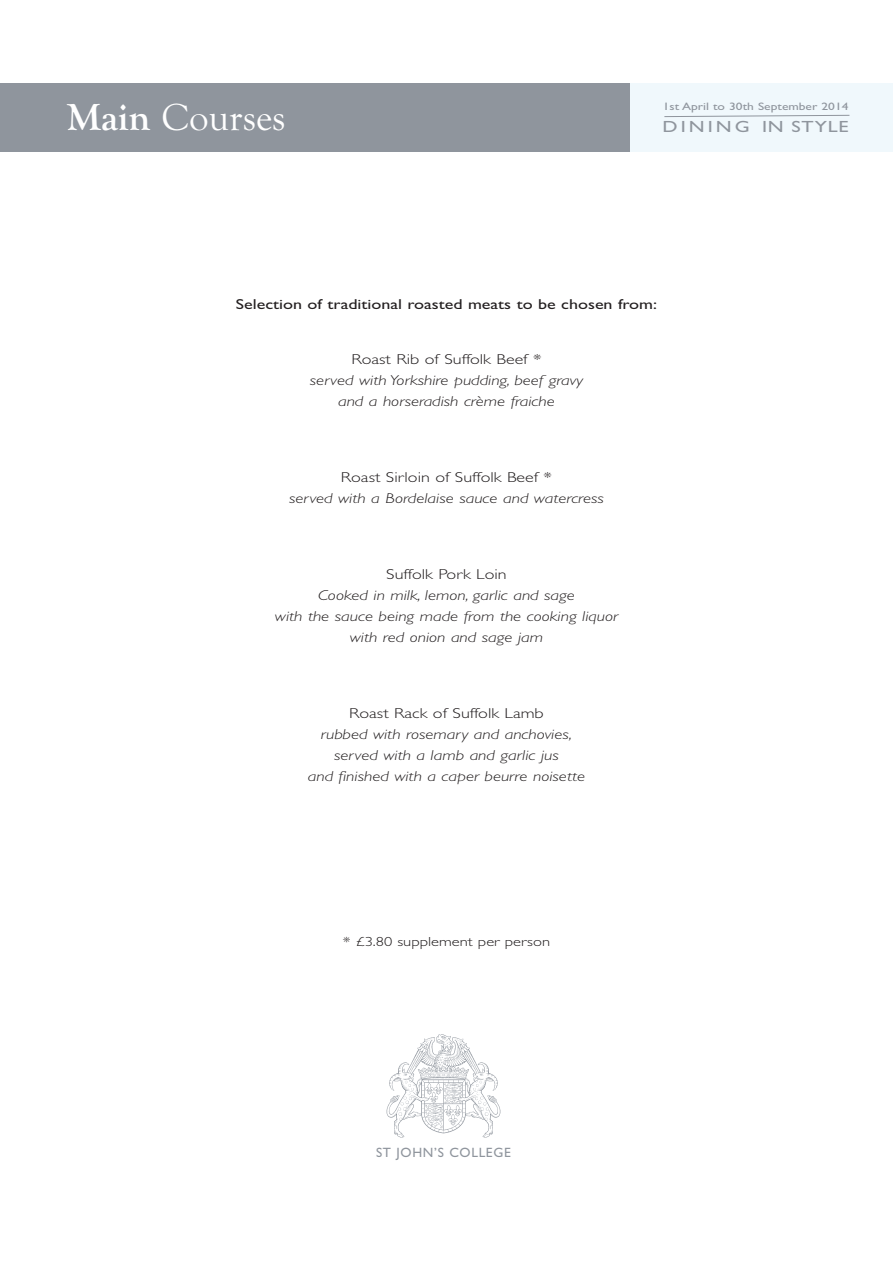
<style>
.page{position:relative;width:893px;height:1263px;background:#fff}
.page>*{position:absolute;margin:0;border:0;box-sizing:border-box;transform-origin:0 0}
.t1{font:39px "Goudy Old Style T";color:#fff}
.t2{font:16.2px "Gill Sans";letter-spacing:.095em;color:#8f959d;scale:1.25 1}
.t3{font:italic 300 14.4px/21px "Gill Sans";color:#231f20;text-align:center;scale:1.25 1}
.t4{font:300 14.4px "Gill Sans";color:#231f20;scale:1.25 1}
.t5{font:14.4px "Gill Sans";color:#231f20;scale:1.25 1}
.t6{font:13.5px "Gill Sans";letter-spacing:.05em;color:#8f959d}
.t7{font:300 13.2px "Gill Sans";color:#231f20;scale:1.25 1}
.t8{font:10.8px "Gill Sans";color:#8f959d;scale:1.25 1}
.s1{font-weight:700}
</style>
<div class="page">
<div style="left:584px;top:83px;width:309px;height:68px;background:#f0f8fc"></div>
<div style="left:0;top:83px;width:629px;height:68px;background:#8f959d"></div>
<svg style="left:664px;top:114px;width:186px;height:3px"></svg>
<img style="left:386px;top:1034px;width:115px;height:104px">
<h1 class="t1" style="left:67px;top:93px;width:221px"><span class="s1">Main</span> Courses</h1>
<p class="t8" style="left:663px;top:100px;width:150px">1st April to 30th September 2014</p>
<p class="t2" style="left:663px;top:117px;width:150px">DINING IN STYLE</p>
<p class="t5" style="left:236px;top:296px;width:338px">Selection of traditional roasted meats to be chosen from:</p>
<p class="t4" style="left:351px;top:351px;width:154px">Roast Rib of Suffolk Beef *</p>
<p class="t3" style="left:310px;top:370px;width:220px">served with Yorkshire pudding, beef gravy and a horseradish crème fraiche</p>
<p class="t4" style="left:341px;top:469px;width:170px">Roast Sirloin of Suffolk Beef *</p>
<p class="t3" style="left:289px;top:488px;width:253px">served with a Bordelaise sauce and watercress</p>
<p class="t4" style="left:386px;top:566px;width:98px">Suffolk Pork Loin</p>
<p class="t3" style="left:275px;top:585px;width:276px">Cooked in milk, lemon, garlic and sage<br>with the sauce being made from the cooking liquor with red onion and sage jam</p>
<p class="t4" style="left:349px;top:705px;width:157px">Roast Rack of Suffolk Lamb</p>
<p class="t3" style="left:308px;top:724px;width:223px">rubbed with rosemary and anchovies, served with a lamb and garlic jus<br>and finished with a caper beurre noisette</p>
<p class="t7" style="left:343px;top:934px;width:167px">* £3.80 supplement per person</p>
<p class="t6" style="left:376px;top:1144px;width:136px">ST JOHN’S COLLEGE</p>
</div>
